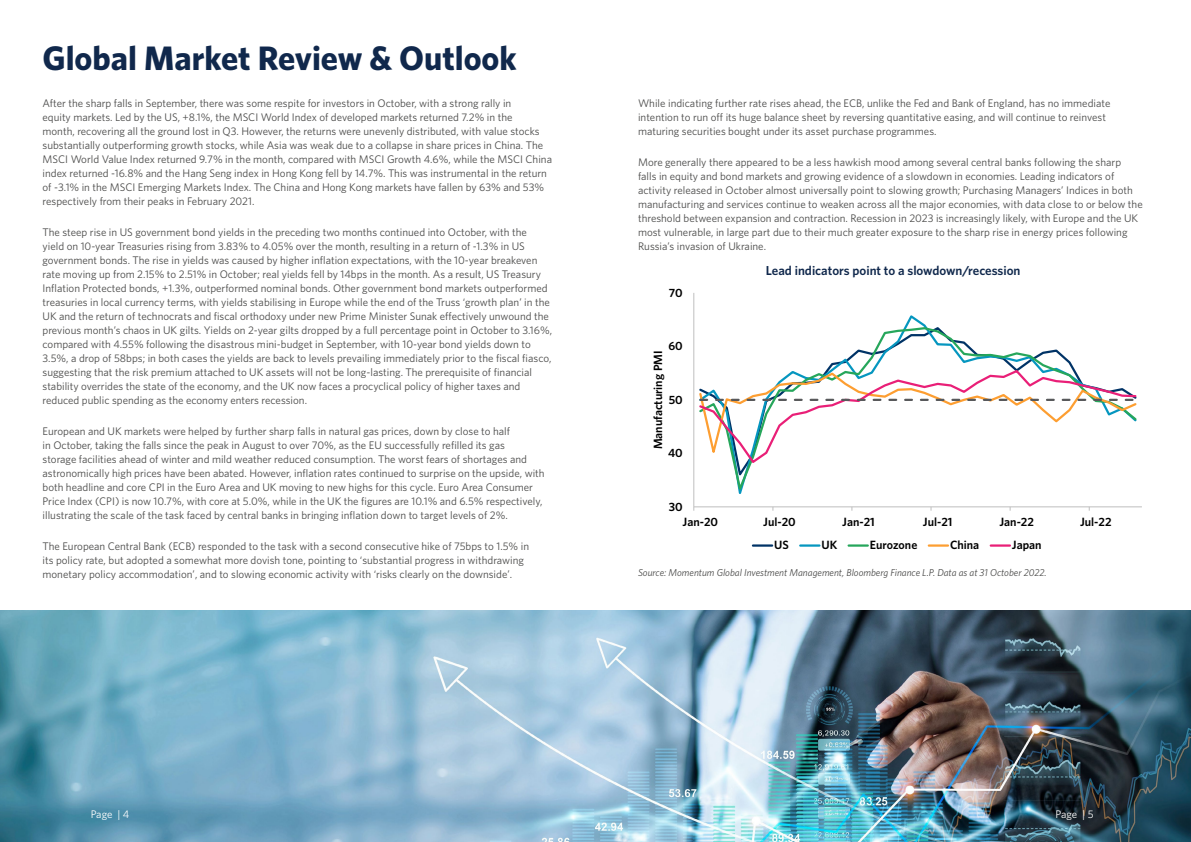
<style>
.page{position:relative;width:1191px;height:842px;background:#fff}
.page>*{position:absolute;margin:0;border:0;box-sizing:border-box;transform-origin:0 0}
.t1{font:700 34px "Whitney";color:#10284c}
.t2{font:600 13px "Whitney";color:#10284c}
.t3{font:600 12px "Whitney";color:#000}
.t4{font:11px/14px "Whitney";color:#4a4a49}
.t5{font:11px "Whitney";letter-spacing:-.01em;color:#fff}
.t6{font:italic 10px "Whitney";color:#4a4a49}
</style>
<div class="page">
<img style="left:0;top:611px;width:1191px;height:231px">
<hr style="left:693px;top:293px;width:1px;height:214px;background:#bfbfbf">
<hr style="left:694px;top:506px;width:448px;height:1px;background:#bfbfbf">
<svg style="left:733px;top:326px;width:341px;height:168px"></svg>
<svg style="left:732px;top:368px;width:344px;height:97px"></svg>
<svg style="left:699px;top:371px;width:438px;height:90px"></svg>
<hr style="left:753px;top:544px;width:19px;height:3px;background:#036">
<hr style="left:800px;top:544px;width:19px;height:3px;background:#0596bf">
<hr style="left:848px;top:544px;width:20px;height:3px;background:#26a65b">
<hr style="left:928px;top:544px;width:20px;height:3px;background:#fd9e31">
<hr style="left:990px;top:544px;width:20px;height:3px;background:#e91f77">
<h1 class="t1" style="left:43px;top:35px;width:475px">Global Market Review &amp; Outlook</h1>
<p class="t4" style="left:43px;top:96px;width:511px">After the sharp falls in September, there was some respite for investors in October, with a strong rally in<br>equity markets. Led by the US, +8.1%, the MSCI World Index of developed markets returned 7.2% in the<br>month, recovering all the ground lost in Q3. However, the returns were unevenly distributed, with value stocks substantially outperforming growth stocks, while Asia was weak due to a collapse in share prices in China. The MSCI World Value Index returned 9.7% in the month, compared with MSCI Growth 4.6%, while the MSCI China index returned -16.8% and the Hang Seng index in Hong Kong fell by 14.7%. This was instrumental in the return of -3.1% in the MSCI Emerging Markets Index. The China and Hong Kong markets have fallen by 63% and 53% respectively from their peaks in February 2021.</p>
<p class="t4" style="left:43px;top:225px;width:511px">The steep rise in US government bond yields in the preceding two months continued into October, with the<br>yield on 10-year Treasuries rising from 3.83% to 4.05% over the month, resulting in a return of -1.3% in US government bonds. The rise in yields was caused by higher inflation expectations, with the 10-year breakeven rate moving up from 2.15% to 2.51% in October; real yields fell by 14bps in the month. As a result, US Treasury Inflation Protected bonds, +1.3%, outperformed nominal bonds. Other government bond markets outperformed treasuries in local currency terms, with yields stabilising in Europe while the end of the Truss ‘growth plan’ in the UK and the return of technocrats and fiscal orthodoxy under new Prime Minister Sunak effectively unwound the previous month’s chaos in UK gilts. Yields on 2-year gilts dropped by a full percentage point in October to 3.16%, compared with 4.55% following the disastrous mini-budget in September, with 10-year bond yields down to 3.5%, a drop of 58bps; in both cases the yields are back to levels prevailing immediately prior to the fiscal fiasco, suggesting that the risk premium attached to UK assets will not be long-lasting. The prerequisite of financial stability overrides the state of the economy, and the UK now faces a procyclical policy of higher taxes and reduced public spending as the economy enters recession.</p>
<p class="t4" style="left:43px;top:424px;width:503px">European and UK markets were helped by further sharp falls in natural gas prices, down by close to half<br>in October, taking the falls since the peak in August to over 70%, as the EU successfully refilled its gas<br>storage facilities ahead of winter and mild weather reduced consumption. The worst fears of shortages and astronomically high prices have been abated. However, inflation rates continued to surprise on the upside, with both headline and core CPI in the Euro Area and UK moving to new highs for this cycle. Euro Area Consumer Price Index (CPI) is now 10.7%, with core at 5.0%, while in the UK the figures are 10.1% and 6.5% respectively, illustrating the scale of the task faced by central banks in bringing inflation down to target levels of 2%.</p>
<p class="t4" style="left:43px;top:539px;width:488px">The European Central Bank (ECB) responded to the task with a second consecutive hike of 75bps to 1.5% in its policy rate, but adopted a somewhat more dovish tone, pointing to ‘substantial progress in withdrawing monetary policy accommodation’, and to slowing economic activity with ‘risks clearly on the downside’.</p>
<p class="t4" style="left:638px;top:96px;width:474px">While indicating further rate rises ahead, the ECB, unlike the Fed and Bank of England, has no immediate intention to run off its huge balance sheet by reversing quantitative easing, and will continue to reinvest maturing securities bought under its asset purchase programmes.</p>
<p class="t4" style="left:638px;top:155px;width:506px">More generally there appeared to be a less hawkish mood among several central banks following the sharp<br>falls in equity and bond markets and growing evidence of a slowdown in economies. Leading indicators of activity released in October almost universally point to slowing growth; Purchasing Managers’ Indices in both manufacturing and services continue to weaken across all the major economies, with data close to or below the threshold between expansion and contraction. Recession in 2023 is increasingly likely, with Europe and the UK most vulnerable, in large part due to their much greater exposure to the sharp rise in energy prices following Russia’s invasion of Ukraine.</p>
<p class="t2" style="left:766px;top:262px;width:256px">Lead indicators point to a slowdown/recession</p>
<p class="t3" style="left:669px;top:284px;width:16px">70</p>
<p class="t3" style="left:668px;top:338px;width:16px">60</p>
<p class="t3" style="left:650px;top:449px;width:100px;rotate:-90deg">Manufacturing PMI</p>
<p class="t3" style="left:668px;top:391px;width:16px">50</p>
<p class="t3" style="left:668px;top:445px;width:16px">40</p>
<p class="t3" style="left:669px;top:498px;width:15px">30</p>
<p class="t3" style="left:682px;top:514px;width:37px">Jan-20</p>
<p class="t3" style="left:763px;top:514px;width:34px">Jul-20</p>
<p class="t3" style="left:842px;top:514px;width:34px">Jan-21</p>
<p class="t3" style="left:923px;top:514px;width:31px">Jul-21</p>
<p class="t3" style="left:999px;top:514px;width:36px">Jan-22</p>
<p class="t3" style="left:1080px;top:514px;width:33px">Jul-22</p>
<p class="t3" style="left:774px;top:537px;width:16px">US</p>
<p class="t3" style="left:821px;top:537px;width:17px">UK</p>
<p class="t3" style="left:869px;top:537px;width:49px">Eurozone</p>
<p class="t3" style="left:950px;top:537px;width:31px">China</p>
<p class="t3" style="left:1012px;top:537px;width:31px">Japan</p>
<p class="t6" style="left:638px;top:566px;width:410px">Source: Momentum Global Investment Management, Bloomberg Finance L.P. Data as at 31 October 2022.</p>
<p class="t5" style="left:91px;top:807px;width:40px">Page | 4</p>
<p class="t5" style="left:1055px;top:807px;width:40px">Page | 5</p>
</div>
